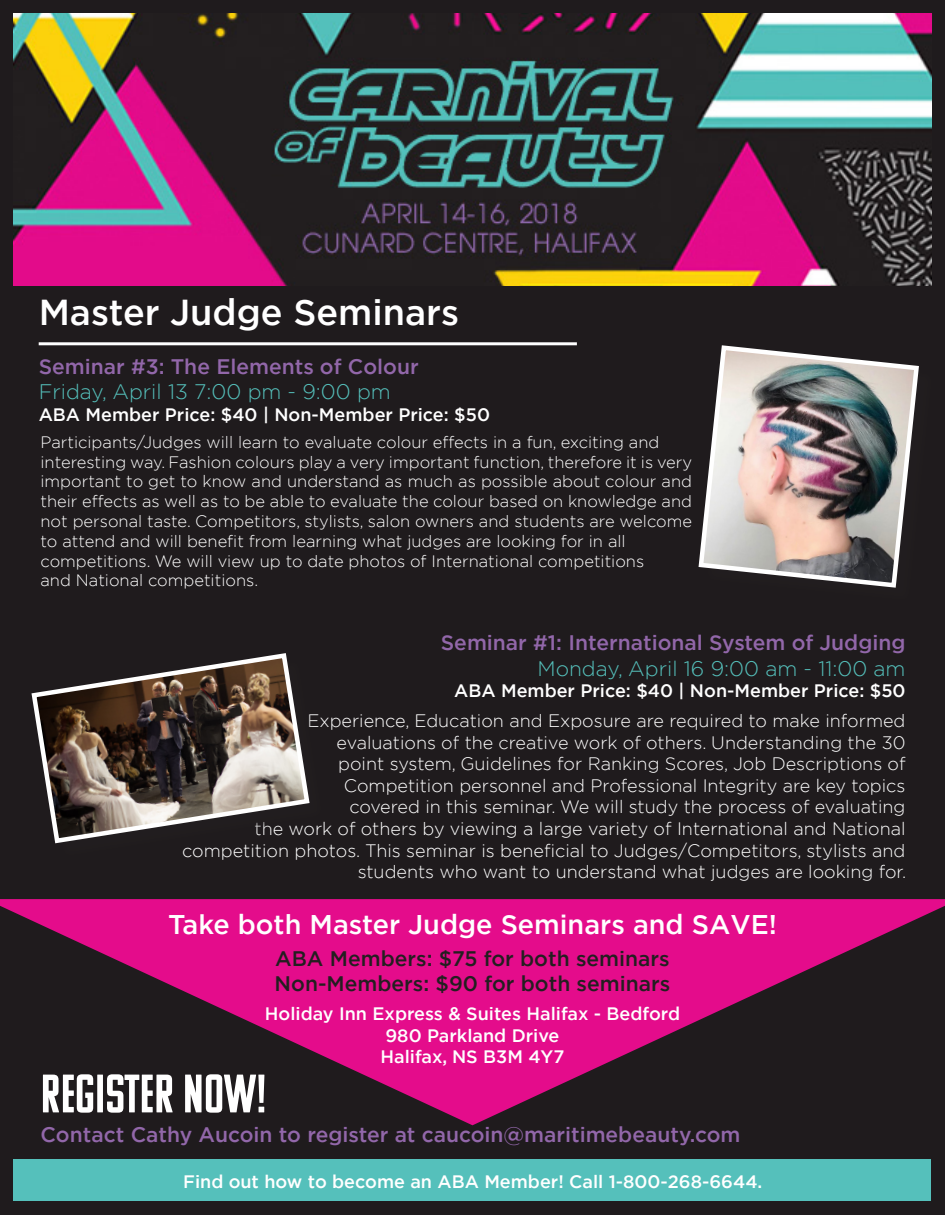
<style>
.page{position:relative;width:945px;height:1215px;background:#fff}
.page>*{position:absolute;margin:0;border:0;box-sizing:border-box;transform-origin:0 0}
.t1{font:54px "Komu A";color:#fff}
.t2{font:500 36px "Gotham";color:#fff}
.t3{font:500 27px "Gotham";color:#fff}
.t4{font:500 21px "Gotham";color:#9267aa}
.t5{font:500 21px "Gotham";color:#231f20}
.t6{font:300 21px "Gotham";color:#55c0bb}
.t7{font:300 18px/21.6px "Gotham";color:#fff;text-align:right}
.t8{font:500 18px "Gotham";color:#fff}
.t9{font:300 16.5px/19.8px "Gotham";color:#fff;text-align:justify}
</style>
<div class="page">
<div style="left:0;top:1px;width:945px;height:1214px;background:#1f1b1d"></div>
<img style="left:14px;top:14px;width:918px;height:271px">
<hr style="left:39px;top:342px;width:538px;height:3px;background:#fff">
<div style="left:701px;top:348px;width:236px;height:258px;background:#231f20"></div>
<img style="left:698px;top:345px;width:221px;height:243px">
<div style="left:34px;top:656px;width:294px;height:205px;background:#231f20"></div>
<img style="left:31px;top:653px;width:279px;height:191px">
<svg style="left:0;top:899px;width:945px;height:226px;fill:#e40c8b"></svg>
<div style="left:14px;top:1160px;width:918px;height:42px;background:#55c0bb"></div>
<p class="t2" style="left:39px;top:289px;width:422px">Master Judge Seminars</p>
<p class="t4" style="left:39px;top:353px;width:382px">Seminar #3: The Elements of Colour</p>
<p class="t6" style="left:39px;top:379px;width:354px">Friday, April 13 7:00 pm - 9:00 pm</p>
<p class="t8" style="left:39px;top:403px;width:453px">ABA Member Price: $40 | Non-Member Price: $50</p>
<p class="t9" style="left:40px;top:432px;width:620px">Participants/Judges will learn to evaluate colour effects in a fun, exciting and</p>
<p class="t9" style="left:40px;top:452px;width:653px">interesting way. Fashion colours play a very important function, therefore it is very important to get to know and understand as much as possible about colour and their effects as well as to be able to evaluate the colour based on knowledge and not personal taste. Competitors, stylists, salon owners and students are welcome to attend and will benefit from learning what judges are looking for in all</p>
<p class="t9" style="left:40px;top:551px;width:605px">competitions. We will view up to date photos of International competitions</p>
<p class="t9" style="left:40px;top:570px;width:219px">and National competitions.</p>
<p class="t4" style="left:441px;top:629px;width:466px">Seminar #1: International System of Judging</p>
<p class="t6" style="left:537px;top:655px;width:370px">Monday, April 16 9:00 am - 11:00 am</p>
<p class="t8" style="left:454px;top:679px;width:453px">ABA Member Price: $40 | Non-Member Price: $50</p>
<p class="t7" style="left:307px;top:709px;width:600px">Experience, Education and Exposure are required to make informed</p>
<p class="t7" style="left:182px;top:731px;width:726px">evaluations of the creative work of others. Understanding the 30<br>point system, Guidelines for Ranking Scores, Job Descriptions of<br>Competition personnel and Professional Integrity are key topics<br>covered in this seminar. We will study the process of evaluating<br>the work of others by viewing a large variety of International and National competition photos. This seminar is beneficial to Judges/Competitors, stylists and students who want to understand what judges are looking for.</p>
<p class="t3" style="left:168px;top:907px;width:610px">Take both Master Judge Seminars and SAVE!</p>
<p class="t5" style="left:275px;top:945px;width:396px">ABA Members: $75 for both seminars</p>
<p class="t5" style="left:275px;top:970px;width:397px">Non-Members: $90 for both seminars</p>
<p class="t8" style="left:265px;top:1002px;width:417px">Holiday Inn Express &amp; Suites Halifax - Bedford</p>
<p class="t8" style="left:386px;top:1024px;width:175px">980 Parkland Drive</p>
<p class="t8" style="left:381px;top:1045px;width:185px">Halifax, NS B3M 4Y7</p>
<p class="t1" style="left:40px;top:1066px;width:228px">REGISTER NOW!</p>
<p class="t4" style="left:40px;top:1121px;width:701px">Contact Cathy Aucoin to register at caucoin@maritimebeauty.com</p>
<p class="t8" style="left:183px;top:1170px;width:581px">Find out how to become an ABA Member! Call 1-800-268-6644.</p>
</div>
